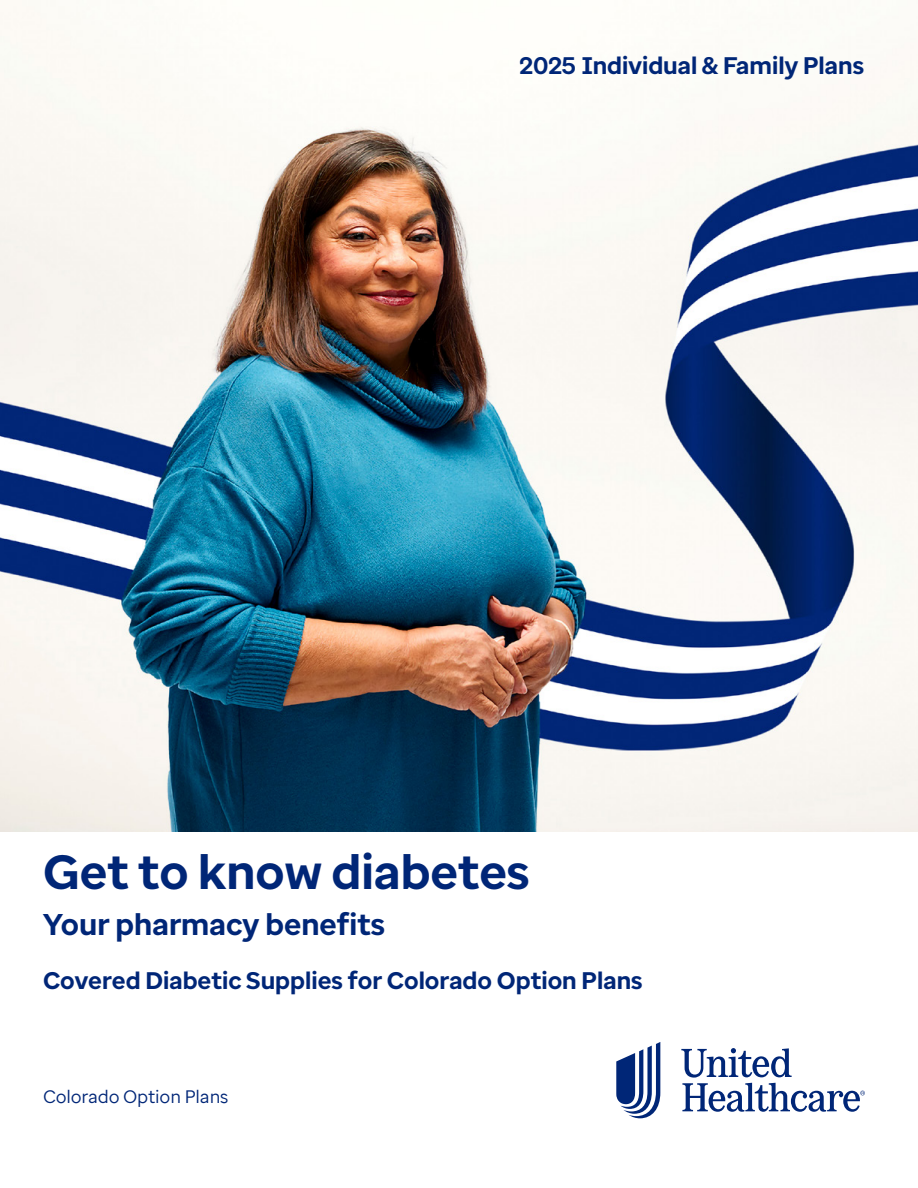
<style>
.page{position:relative;width:918px;height:1188px;background:#fff}
.page>*{position:absolute;margin:0;border:0;box-sizing:border-box;transform-origin:0 0}
.t1{font:700 48px "Enterprise Sans";color:#002677}
.t2{font:700 30px "Enterprise Sans";color:#002677}
.t3{font:700 24px "Enterprise Sans";color:#002677}
.t4{font:18px "Enterprise Sans";letter-spacing:-.01em;color:#002677}
</style>
<div class="page">
<img style="left:0;top:6px;width:918px;height:826px">
<svg style="left:616px;top:1042px;width:44px;height:76px"></svg>
<svg style="left:681px;top:1048px;width:184px;height:64px"></svg>
<p class="t3" style="left:520px;top:50px;width:346px">2025 Individual &amp; Family Plans</p>
<h1 class="t1" style="left:43px;top:840px;width:488px">Get to know diabetes</h1>
<p class="t2" style="left:43px;top:905px;width:343px">Your pharmacy benefits</p>
<p class="t3" style="left:43px;top:965px;width:601px">Covered Diabetic Supplies for Colorado Option Plans</p>
<p class="t4" style="left:43px;top:1085px;width:187px">Colorado Option Plans</p>
</div>
